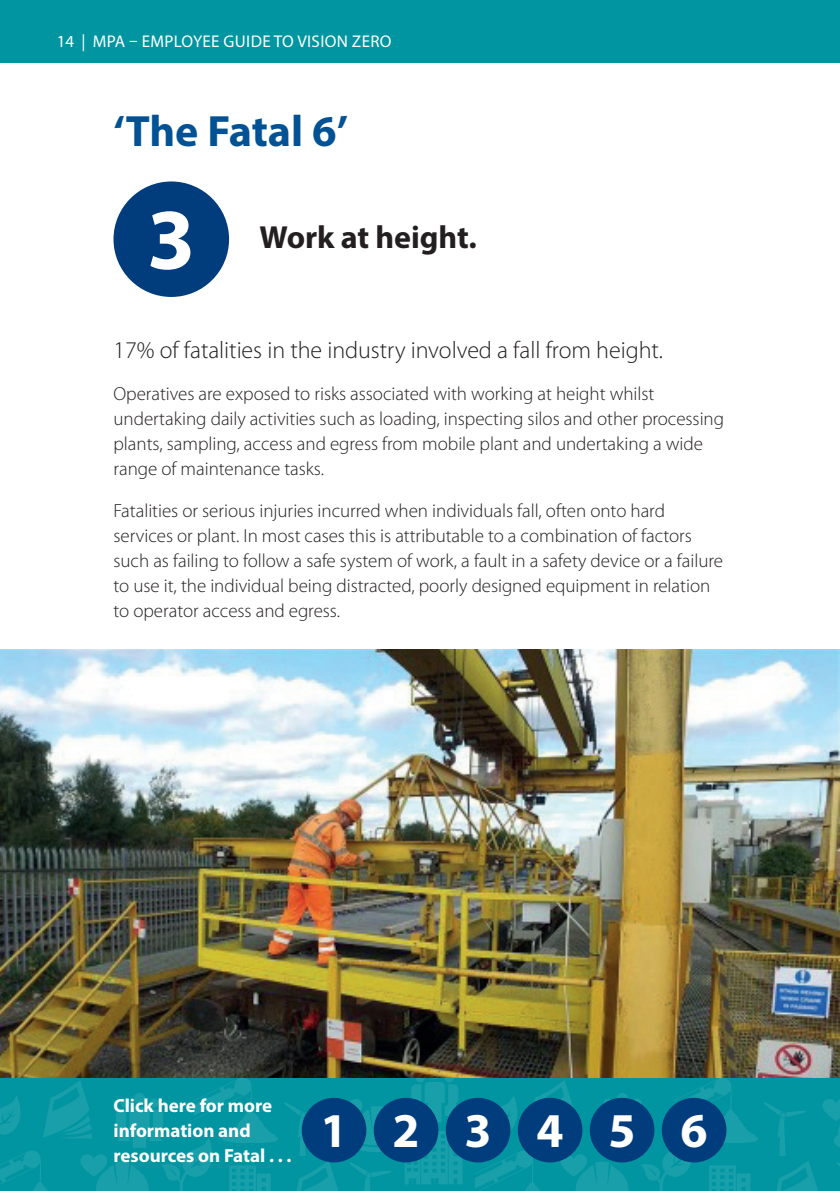
<style>
.page{position:relative;width:840px;height:1191px;background:#fff}
.page>*{position:absolute;margin:0;border:0;box-sizing:border-box;transform-origin:0 0}
.t1{font:700 87.2px "Myriad Pro";color:#fff}
.t2{font:700 48.8px "Myriad Pro";letter-spacing:.92em;color:#fff}
.t3{font:700 44px "Myriad Pro";letter-spacing:-.005em;color:#015295}
.t4{font:700 32px "Myriad Pro";color:#231f20}
.t5{font:300 24px "Myriad Pro";color:#231f20}
.t6{font:300 19px/25px "Myriad Pro";color:#231f20}
.t7{font:700 19px/25px "Myriad Pro";color:#fff}
.t8{font:17px "Myriad Pro";letter-spacing:.02em;color:#fff}
</style>
<div class="page">
<img style="left:0;top:649px;width:839px;height:430px">
<div style="left:0;top:0;width:839px;height:62px;background:#0095a1"></div>
<svg style="left:0;top:1079px;width:278px;height:112px;background:#0797a3"></svg>
<svg style="left:284px;top:1079px;width:555px;height:112px;background:#0697a3"></svg>
<div style="left:113px;top:181px;width:116px;height:116px;background:#013d7d;border-radius:50%"></div>
<div style="left:301px;top:1097px;width:65px;height:65px;background:#013d7d;border-radius:50%"></div>
<div style="left:373px;top:1097px;width:65px;height:65px;background:#013d7d;border-radius:50%"></div>
<div style="left:445px;top:1097px;width:65px;height:65px;background:#013d7d;border-radius:50%"></div>
<div style="left:517px;top:1097px;width:65px;height:65px;background:#013d7d;border-radius:50%"></div>
<div style="left:589px;top:1097px;width:65px;height:65px;background:#013d7d;border-radius:50%"></div>
<div style="left:661px;top:1097px;width:65px;height:65px;background:#013d7d;border-radius:50%"></div>
<p class="t8" style="left:57px;top:31px;width:336px">14 | MPA – EMPLOYEE GUIDE TO VISION ZERO</p>
<h3 class="t3" style="left:113px;top:103px;width:236px">‘The Fatal 6’</h3>
<h1 class="t1" style="left:147px;top:182px;width:50px">3</h1>
<h3 class="t4" style="left:259px;top:216px;width:218px">Work at height.</h3>
<p class="t5" style="left:113px;top:337px;width:550px">17% of fatalities in the industry involved a fall from height.</p>
<p class="t6" style="left:113px;top:382px;width:611px">Operatives are exposed to risks associated with working at height whilst undertaking daily activities such as loading, inspecting silos and other processing plants, sampling, access and egress from mobile plant and undertaking a wide range of maintenance tasks.</p>
<p class="t6" style="left:113px;top:499px;width:610px">Fatalities or serious injuries incurred when individuals fall, often onto hard services or plant. In most cases this is attributable to a combination of factors such as failing to follow a safe system of work, a fault in a safety device or a failure to use it, the individual being distracted, poorly designed equipment in relation to operator access and egress.</p>
<p class="t7" style="left:113px;top:1092px;width:179px">Click here for more information and resources on Fatal . . .</p>
<h2 class="t2" style="left:320px;top:1098px;width:388px">123456</h2>
</div>
